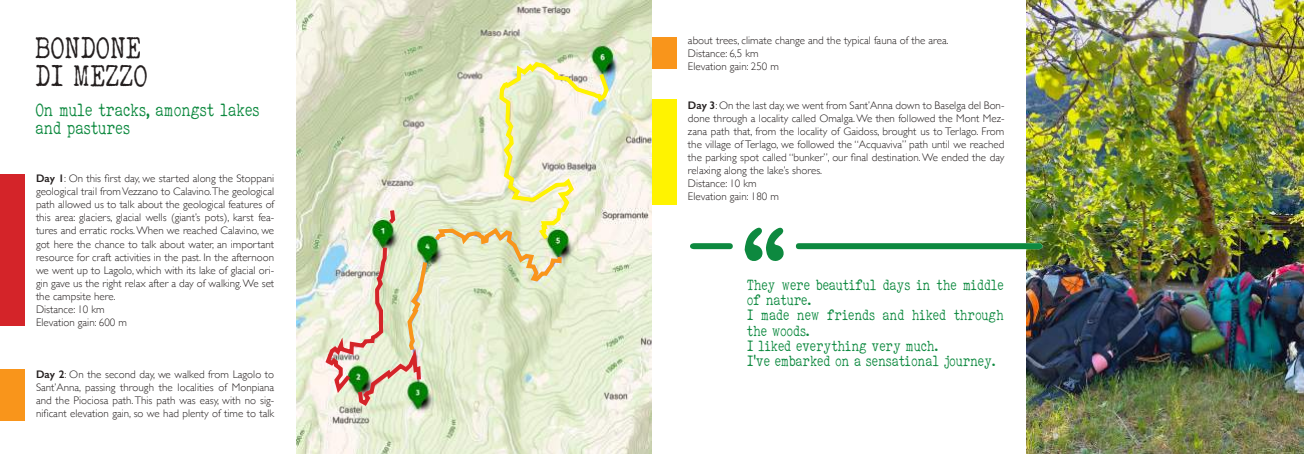
<style>
.page{position:relative;width:1304px;height:454px;background:#fff}
.page>*{position:absolute;margin:0;border:0;box-sizing:border-box;transform-origin:0 0}
.t1{font:30px/28px "ELEGANTTYPEWRITER";color:#241f1f}
.t2{font:18px/18px "ELEGANTTYPEWRITER";color:#0d893f}
.t3{font:15px/15px "ELEGANTTYPEWRITER";color:#0d893f}
.t4{font:300 11px/13px "Gill Sans";color:#241f1f}
.s1{font-weight:600}
</style>
<div class="page">
<img style="left:297px;top:0;width:355px;height:454px">
<img style="left:1026px;top:0;width:278px;height:454px">
<svg style="left:796px;top:243px;width:247px;height:6px"></svg>
<svg style="left:745px;top:227px;width:39px;height:34px"></svg>
<svg style="left:690px;top:243px;width:43px;height:6px"></svg>
<svg style="left:323px;top:60px;width:288px;height:348px;background:#dce0c0"></svg>
<div style="left:0;top:174px;width:24px;height:151px;background:#d42429"></div>
<div style="left:0;top:369px;width:24px;height:52px;background:#f9951b"></div>
<div style="left:652px;top:100px;width:24px;height:105px;background:#fff300"></div>
<div style="left:652px;top:38px;width:24px;height:31px;background:#f9951b"></div>
<h1 class="t1" style="left:36px;top:34px;width:114px">BONDONE<br>DI MEZZO</h1>
<h2 class="t2" style="left:36px;top:101px;width:226px">On mule tracks, amongst lakes and pastures</h2>
<p class="t4" style="left:36px;top:172px;width:240px"><span class="s1">Day 1</span>: On this first day, we started along the Stoppani geological trail from Vezzano to Calavino.The geological path allowed us to talk about the geological features of this area: glaciers, glacial wells (giant’s pots), karst fea&shy;tures and erratic rocks. When we reached Calavino, we got here the chance to talk about water, an important resource for craft activities in the past. In the afternoon we went up to Lagolo, which with its lake of glacial ori&shy;gin gave us the right relax after a day of walking. We set the campsite here.<br>Distance: 10 km<br>Elevation gain: 600 m</p>
<p class="t4" style="left:36px;top:367px;width:240px;text-align:justify"><span class="s1">Day 2</span>: On the second day, we walked from Lagolo to Sant’Anna, passing through the localities of Monpiana and the Piociosa path. This path was easy, with no sig&shy;nificant elevation gain, so we had plenty of time to talk</p>
<p class="t4" style="left:688px;top:33px;width:262px">about trees, climate change and the typical fauna of the area.<br>Distance: 6,5 km<br>Elevation gain: 250 m</p>
<p class="t4" style="left:688px;top:98px;width:318px"><span class="s1">Day 3</span>: On the last day, we went from Sant’Anna down to Baselga del Bon&shy;done through a locality called Omalga. We then followed the Mont Mez&shy;zana path that, from the locality of Gaidoss, brought us to Terlago. From the village of Terlago, we followed the “Acquaviva” path until we reached the parking spot called “bunker”, our final destination. We ended the day relaxing along the lake’s shores.<br>Distance: 10 km<br>Elevation gain: 180 m</p>
<h3 class="t3" style="left:747px;top:278px;width:259px">They were beautiful days in the middle of nature.<br>I made new friends and hiked through the woods.<br>I liked everything very much.<br>I’ve embarked on a sensational journey.</h3>
</div>
